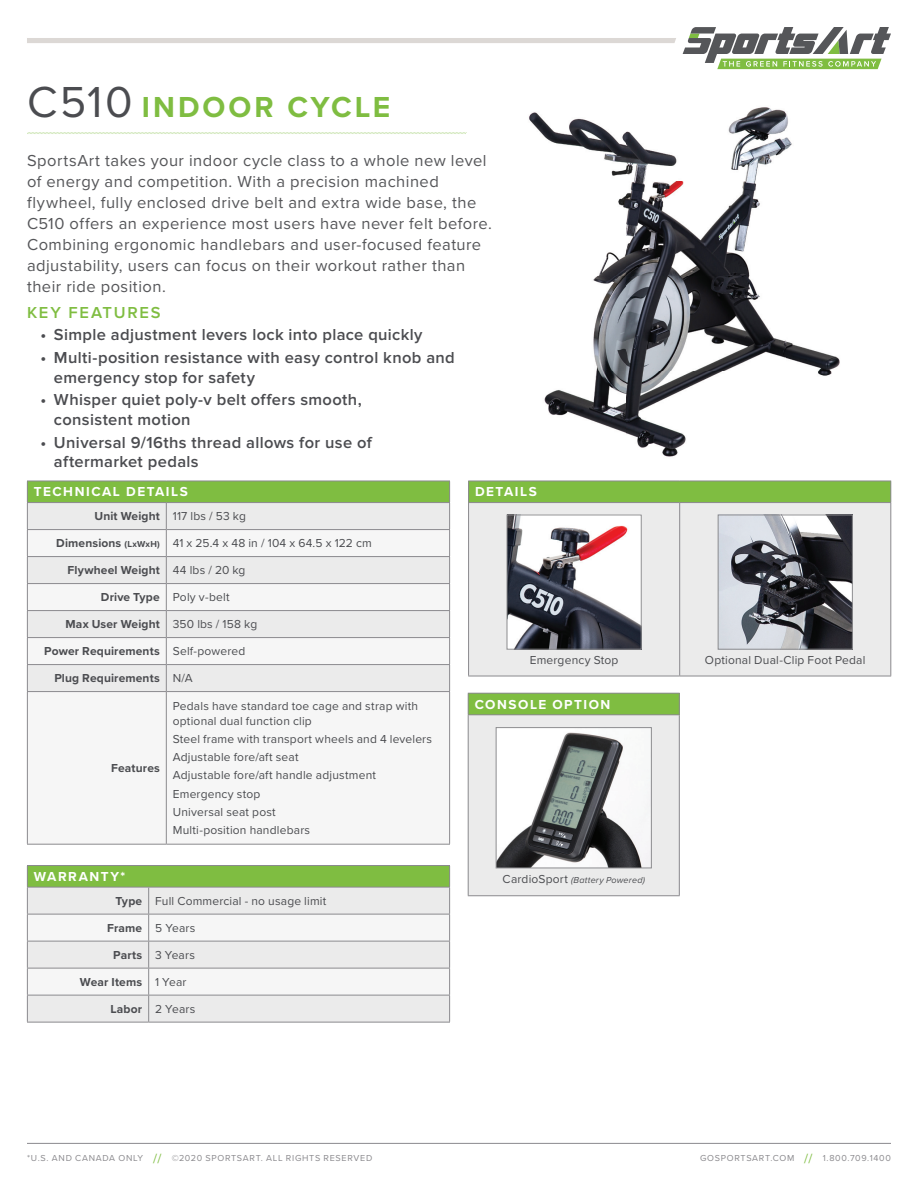
<style>
.page{position:relative;width:918px;height:1188px;background:#fff}
.page>*{position:absolute;margin:0;border:0;box-sizing:border-box;transform-origin:0 0}
.t1{font:700 30px "Proxima Nova";letter-spacing:.1em;color:#7fbd41}
.t2{font:16.5px/21px "Proxima Nova";letter-spacing:.03em;color:#555659}
.t3{font:600 16.5px/19.5px "Proxima Nova";letter-spacing:.02em;color:#4b4c50}
.t4{font:600 16.5px "Proxima Nova";letter-spacing:.105em;color:#7fbd41}
.t5{font:700 13.5px "Proxima Nova";letter-spacing:.115em;color:#fff}
.t6{font:12px/18.3px "Proxima Nova";letter-spacing:.015em;color:#4b4c50}
.t7{font:700 12px "Proxima Nova";letter-spacing:.01em;color:#4b4c50}
.t8{font:9px "Proxima Nova";letter-spacing:.08em;color:#8b8a8e}
.t9{font:italic 9px "Proxima Nova";letter-spacing:.02em;color:#4b4c50}
.s1{font-weight:400;font-size:45px;color:#4b4c50}
.s2{font-weight:700}
.s3{font-weight:700;font-size:9px}
.s4{font-weight:400}
.s5{font-style:normal;font-size:12px}
.s6{font-size:13.5px;color:#7fbd41}
</style>
<div class="page">
<hr style="left:27px;top:1143px;width:864px;height:1px;background:#8b8a8e">
<div style="left:27px;top:38px;width:649px;height:5px;background:#dcd8d5"></div>
<svg style="left:683px;top:27px;width:208px;height:42px"></svg>
<img style="left:529px;top:107px;width:311px;height:350px">
<svg style="left:27px;top:132px;width:440px;height:2px"></svg>
<div style="left:27px;top:481px;width:423px;height:22px;background:#7fbd41"></div>
<div style="left:28px;top:503px;width:421px;height:26px;background:#ebebeb"></div>
<svg style="left:28px;top:530px;width:421px;height:314px;fill:#f6f6f6"></svg>
<hr style="left:27px;top:481px;width:139px;height:1px;background:#8b8a8e">
<hr style="left:166px;top:481px;width:284px;height:1px;background:#8b8a8e">
<hr style="left:27px;top:502px;width:139px;height:1px;background:#8b8a8e">
<hr style="left:166px;top:502px;width:284px;height:1px;background:#8b8a8e">
<hr style="left:27px;top:529px;width:139px;height:1px;background:#8b8a8e">
<hr style="left:166px;top:529px;width:284px;height:1px;background:#8b8a8e">
<hr style="left:27px;top:556px;width:139px;height:1px;background:#8b8a8e">
<hr style="left:166px;top:556px;width:284px;height:1px;background:#8b8a8e">
<hr style="left:27px;top:583px;width:139px;height:1px;background:#8b8a8e">
<hr style="left:166px;top:583px;width:284px;height:1px;background:#8b8a8e">
<hr style="left:27px;top:610px;width:139px;height:1px;background:#8b8a8e">
<hr style="left:166px;top:610px;width:284px;height:1px;background:#8b8a8e">
<hr style="left:27px;top:637px;width:139px;height:1px;background:#8b8a8e">
<hr style="left:166px;top:637px;width:284px;height:1px;background:#8b8a8e">
<hr style="left:27px;top:664px;width:139px;height:1px;background:#8b8a8e">
<svg style="left:27px;top:481px;width:1px;height:210px"></svg>
<hr style="left:166px;top:664px;width:284px;height:1px;background:#8b8a8e">
<svg style="left:166px;top:503px;width:1px;height:188px"></svg>
<svg style="left:449px;top:481px;width:1px;height:210px"></svg>
<hr style="left:27px;top:692px;width:1px;height:152px;background:#8b8a8e">
<hr style="left:166px;top:692px;width:1px;height:152px;background:#8b8a8e">
<hr style="left:449px;top:692px;width:1px;height:152px;background:#8b8a8e">
<hr style="left:27px;top:691px;width:139px;height:1px;background:#8b8a8e">
<hr style="left:166px;top:691px;width:284px;height:1px;background:#8b8a8e">
<hr style="left:27px;top:844px;width:139px;height:1px;background:#8b8a8e">
<hr style="left:166px;top:844px;width:284px;height:1px;background:#8b8a8e">
<hr style="left:27px;top:865px;width:122px;height:1px;background:#8b8a8e">
<hr style="left:149px;top:865px;width:301px;height:1px;background:#8b8a8e">
<svg style="left:27px;top:866px;width:423px;height:156px"></svg>
<hr style="left:27px;top:1022px;width:122px;height:1px;background:#8b8a8e">
<hr style="left:149px;top:1022px;width:301px;height:1px;background:#8b8a8e">
<div style="left:469px;top:481px;width:422px;height:22px;background:#7fbd41"></div>
<div style="left:469px;top:503px;width:421px;height:173px;background:#ebebeb"></div>
<hr style="left:468px;top:481px;width:212px;height:1px;background:#8b8a8e">
<svg style="left:468px;top:481px;width:1px;height:21px"></svg>
<hr style="left:680px;top:481px;width:211px;height:1px;background:#8b8a8e">
<svg style="left:890px;top:481px;width:1px;height:21px"></svg>
<hr style="left:468px;top:502px;width:212px;height:1px;background:#8b8a8e">
<hr style="left:468px;top:503px;width:1px;height:173px;background:#8b8a8e">
<hr style="left:680px;top:502px;width:211px;height:1px;background:#8b8a8e">
<hr style="left:679px;top:503px;width:1px;height:173px;background:#8b8a8e">
<hr style="left:890px;top:503px;width:1px;height:173px;background:#8b8a8e">
<hr style="left:468px;top:676px;width:212px;height:1px;background:#8b8a8e">
<hr style="left:680px;top:676px;width:211px;height:1px;background:#8b8a8e">
<img style="left:509px;top:517px;width:131px;height:131px">
<div style="left:507px;top:515px;width:135px;height:135px;border:1px solid #8c8c8f"></div>
<img style="left:720px;top:517px;width:131px;height:131px">
<div style="left:718px;top:515px;width:135px;height:135px;border:1px solid #8c8c8f"></div>
<div style="left:468px;top:693px;width:211px;height:22px;background:#7fbd41"></div>
<div style="left:468px;top:715px;width:211px;height:181px;background:#ebebeb"></div>
<hr style="left:468px;top:693px;width:212px;height:1px;background:#8b8a8e">
<svg style="left:468px;top:694px;width:1px;height:20px"></svg>
<svg style="left:679px;top:694px;width:1px;height:20px"></svg>
<hr style="left:468px;top:714px;width:212px;height:1px;background:#8b8a8e">
<hr style="left:468px;top:715px;width:1px;height:180px;background:#8b8a8e">
<hr style="left:679px;top:715px;width:1px;height:180px;background:#8b8a8e">
<hr style="left:468px;top:895px;width:212px;height:1px;background:#8b8a8e">
<img style="left:498px;top:729px;width:152px;height:137px">
<div style="left:496px;top:727px;width:156px;height:141px;border:1px solid #8c8c8f"></div>
<h1 class="t1" style="left:27px;top:84px;width:365px"><span class="s1">C510</span> INDOOR CYCLE</h1>
<p class="t2" style="left:27px;top:150px;width:466px">SportsArt takes your indoor cycle class to a whole new level of energy and competition. With a precision machined flywheel, fully enclosed drive belt and extra wide base, the C510 offers an experience most users have never felt before.<br>Combining ergonomic handlebars and user-focused feature adjustability, users can focus on their workout rather than their ride position.</p>
<h2 class="t4" style="left:27px;top:303px;width:135px">KEY FEATURES</h2>
<h2 class="t3" style="left:40px;top:325px;width:384px">• Simple adjustment levers lock into place quickly</h2>
<h2 class="t3" style="left:54px;top:348px;width:402px;text-indent:-14px">• Multi-position resistance with easy control knob and emergency stop for safety</h2>
<h2 class="t3" style="left:54px;top:390px;width:309px;text-indent:-14px">• Whisper quiet poly-v belt offers smooth, consistent motion</h2>
<h2 class="t3" style="left:54px;top:433px;width:319px;text-indent:-14px">• Universal 9/16ths thread allows for use of aftermarket pedals</h2>
<p class="t5" style="left:34px;top:482px;width:156px">TECHNICAL DETAILS</p>
<p class="t6" style="left:94px;top:506px;width:153px"><span class="s2">Unit Weight</span> 117 lbs / 53 kg</p>
<p class="t6" style="left:56px;top:533px;width:317px"><span class="s2">Dimensions</span> <span class="s3">(LxWxH)</span> 41 x 25.4 x 48 in / 104 x 64.5 x 122 cm</p>
<p class="t7" style="left:68px;top:561px;width:179px">Flywheel Weight <span class="s4">44 lbs / 20 kg</span></p>
<p class="t6" style="left:101px;top:587px;width:130px"><span class="s2">Drive Type</span> Poly v-belt</p>
<p class="t7" style="left:65px;top:615px;width:193px">Max User Weight <span class="s4">350 lbs / 158 kg</span></p>
<p class="t7" style="left:44px;top:642px;width:203px">Power Requirements <span class="s4">Self-powered</span></p>
<p class="t7" style="left:54px;top:669px;width:140px">Plug Requirements <span class="s4">N/A</span></p>
<p class="t7" style="left:111px;top:759px;width:50px">Features</p>
<p class="t6" style="left:173px;top:698px;width:247px;line-height:15px">Pedals have standard toe cage and strap with optional dual function clip</p>
<p class="t6" style="left:173px;top:729px;width:261px">Steel frame with transport wheels and 4 levelers<br>Adjustable fore/aft seat<br>Adjustable fore/aft handle adjustment<br>Emergency stop<br>Universal seat post<br>Multi-position handlebars</p>
<p class="t5" style="left:34px;top:866px;width:93px">WARRANTY*</p>
<p class="t6" style="left:116px;top:891px;width:212px"><span class="s2">Type</span> Full Commercial - no usage limit</p>
<p class="t6" style="left:107px;top:918px;width:90px"><span class="s2">Frame</span> 5 Years</p>
<p class="t6" style="left:113px;top:945px;width:83px"><span class="s2">Parts</span> 3 Years</p>
<p class="t7" style="left:80px;top:973px;width:108px">Wear Items <span class="s4">1 Year</span></p>
<p class="t6" style="left:111px;top:999px;width:86px"><span class="s2">Labor</span> 2 Years</p>
<p class="t5" style="left:475px;top:482px;width:63px">DETAILS</p>
<p class="t6" style="left:530px;top:650px;width:90px">Emergency Stop</p>
<p class="t6" style="left:705px;top:650px;width:162px">Optional Dual-Clip Foot Pedal</p>
<p class="t5" style="left:475px;top:694px;width:137px">CONSOLE OPTION</p>
<p class="t9" style="left:503px;top:874px;width:144px"><span class="s5">CardioSport</span> (Battery Powered)</p>
<p class="t8" style="left:27px;top:1151px;width:347px">*U.S. AND CANADA ONLY <span class="s6">//</span> ©2020 SPORTSART. ALL RIGHTS RESERVED</p>
<p class="t8" style="left:700px;top:1151px;width:192px">GOSPORTSART.COM <span class="s6">//</span> 1.800.709.1400</p>
</div>
